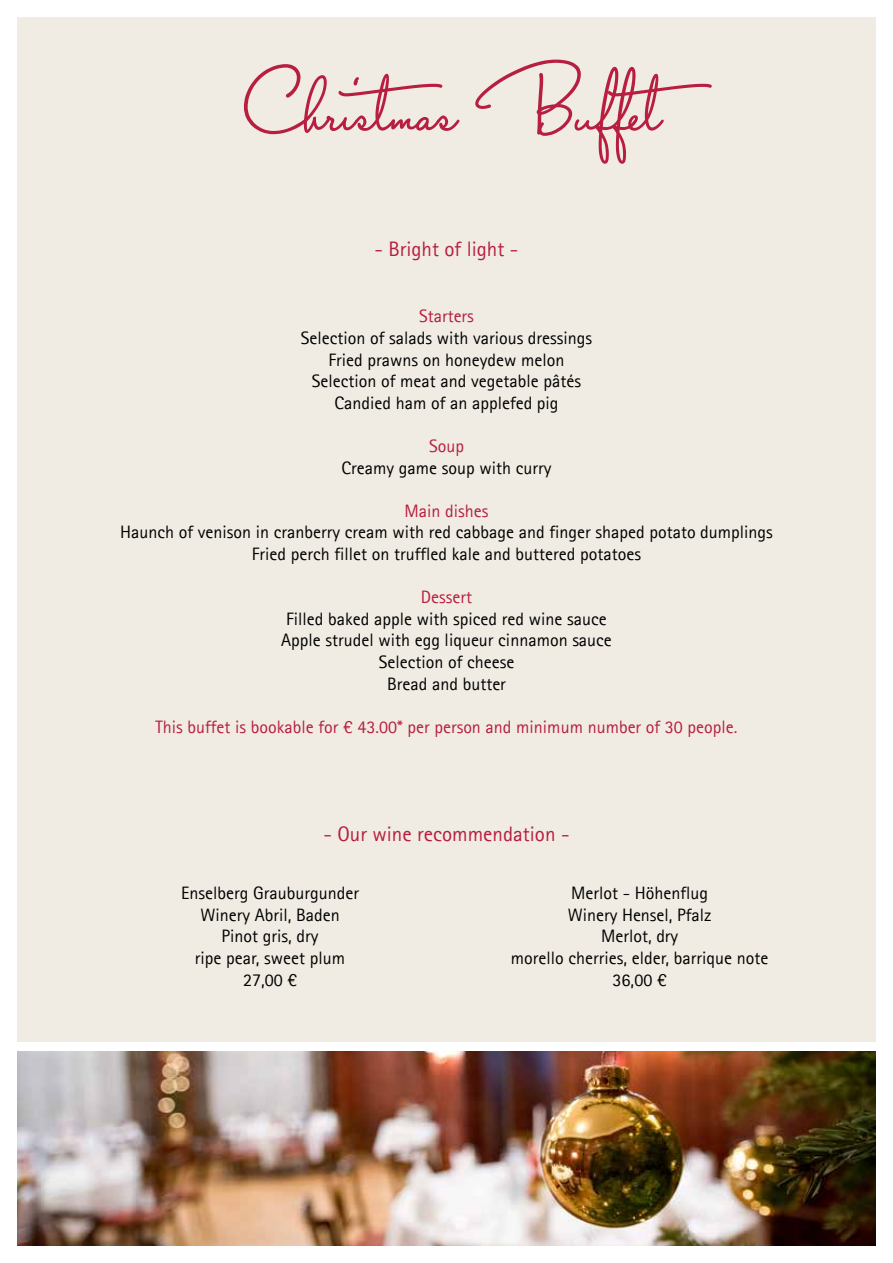
<style>
.page{position:relative;width:893px;height:1263px;background:#fff}
.page>*{position:absolute;margin:0;border:0;box-sizing:border-box;transform-origin:0 0}
.t1{font:72px "Capistrano BF";color:#b71e3f}
.t2{font:21px "Agfa Rotis Sans Serif";color:#b71e3f}
.t3{font:18px/21.6px "Agfa Rotis Sans Serif";color:#000;text-align:center}
.t4{font:18px "Agfa Rotis Sans Serif";color:#b71e3f}
</style>
<div class="page">
<div style="left:17px;top:17px;width:859px;height:1025px;background:#f0ece3"></div>
<img style="left:17px;top:1051px;width:859px;height:195px">
<h1 class="t1" style="left:239px;top:62px;width:504px">Christmas Buffet</h1>
<p class="t2" style="left:375px;top:237px;width:145px">- Bright of light -</p>
<p class="t4" style="left:419px;top:306px;width:56px">Starters</p>
<p class="t3" style="left:301px;top:327px;width:293px">Selection of salads with various dressings Fried prawns on honeydew melon Selection of meat and vegetable pâtés Candied ham of an applefed pig</p>
<p class="t4" style="left:429px;top:435px;width:36px">Soup</p>
<p class="t3" style="left:342px;top:456px;width:211px">Creamy game soup with curry</p>
<p class="t4" style="left:404px;top:500px;width:85px">Main dishes</p>
<p class="t3" style="left:120px;top:521px;width:654px">Haunch of venison in cranberry cream with red cabbage and finger shaped potato dumplings<br>Fried perch fillet on truffled kale and buttered potatoes</p>
<p class="t4" style="left:421px;top:586px;width:53px">Dessert</p>
<p class="t3" style="left:281px;top:608px;width:332px">Filled baked apple with spiced red wine sauce<br>Apple strudel with egg liqueur cinnamon sauce<br>Selection of cheese<br>Bread and butter</p>
<p class="t4" style="left:155px;top:716px;width:584px">This buffet is bookable for € 43.00* per person and minimum number of 30 people.</p>
<p class="t2" style="left:323px;top:822px;width:248px">- Our wine recommendation -</p>
<p class="t3" style="left:181px;top:882px;width:179px">Enselberg Grauburgunder<br>Winery Abril, Baden<br>Pinot gris, dry<br>ripe pear, sweet plum<br>27,00 €</p>
<p class="t3" style="left:511px;top:882px;width:259px">Merlot - Höhenflug<br>Winery Hensel, Pfalz<br>Merlot, dry<br>morello cherries, elder, barrique note<br>36,00 €</p>
</div>
